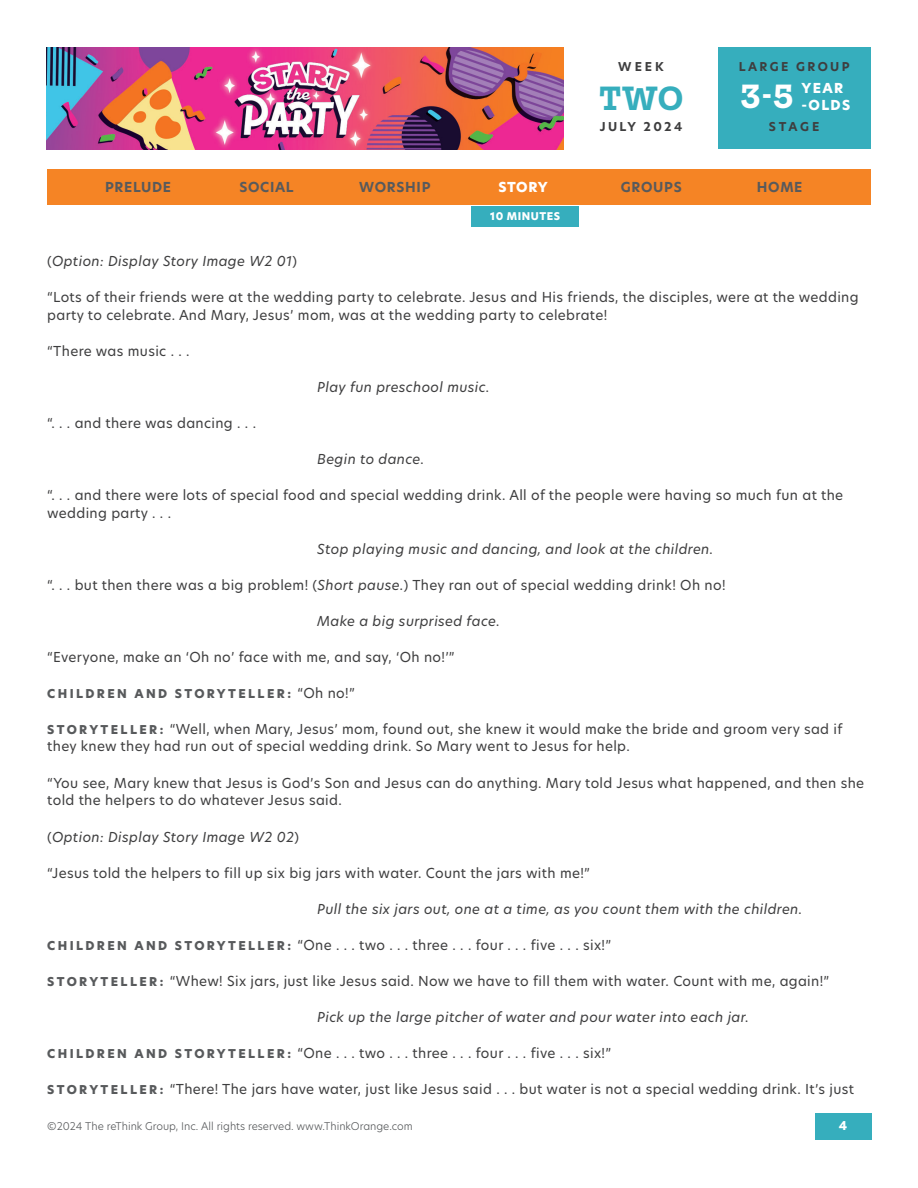
<style>
.page{position:relative;width:918px;height:1188px;background:#fff}
.page>*{position:absolute;margin:0;border:0;box-sizing:border-box;transform-origin:0 0}
.t1{font:700 36px "Mortise";color:#36aebd}
.t2{font:700 36px "Mortise";color:#fff}
.t3{font:13.5px/18px "New Hero";letter-spacing:.025em;color:#3e3e3f}
.t4{font:italic 13.5px "New Hero";letter-spacing:.025em;color:#3e3e3f}
.t5{font:700 13.5px "New Hero";letter-spacing:.05em;color:#585a5c}
.t6{font:800 13.5px/16.2px "New Hero";letter-spacing:.1em;color:#fff}
.t7{font:800 12px "New Hero";letter-spacing:.2em;color:#585a5c}
.t8{font:700 12px "New Hero";letter-spacing:.2em;color:#3e3e3f}
.t9{font:800 12px "New Hero";color:#fff}
.t10{font:300 10.5px "New Hero";color:#585a5c}
.t11{font:800 10.5px "New Hero";letter-spacing:.05em;color:#fff}
.s1{font-style:normal}
.s2{font-style:italic}
.s3{font-weight:400;font-size:13.5px;color:#3e3e3f}
.s4{font-weight:800;font-size:12px;color:#585a5c}
</style>
<div class="page">
<img style="left:46px;top:47px;width:518px;height:102px">
<div style="left:717px;top:47px;width:154px;height:102px;background:#36aebd"></div>
<div style="left:471px;top:206px;width:108px;height:20px;background:#36aebd"></div>
<div style="left:47px;top:170px;width:824px;height:36px;background:#f58425"></div>
<div style="left:815px;top:1113px;width:57px;height:27px;background:#36aebd"></div>
<p class="t8" style="left:618px;top:59px;width:47px">WEEK</p>
<h1 class="t1" style="left:599px;top:79px;width:85px">TWO</h1>
<p class="t8" style="left:600px;top:119px;width:84px">JULY 2024</p>
<p class="t8" style="left:739px;top:59px;width:112px">LARGE GROUP</p>
<h1 class="t2" style="left:740px;top:77px;width:55px">3-5</h1>
<p class="t6" style="left:802px;top:80px;width:50px">YEAR -OLDS</p>
<p class="t8" style="left:769px;top:119px;width:52px">STAGE</p>
<p class="t5" style="left:105px;top:177px;width:68px">PRELUDE</p>
<p class="t5" style="left:239px;top:177px;width:56px">SOCIAL</p>
<p class="t5" style="left:359px;top:177px;width:73px">WORSHIP</p>
<p class="t6" style="left:498px;top:179px;width:51px">STORY</p>
<p class="t5" style="left:621px;top:177px;width:62px">GROUPS</p>
<p class="t5" style="left:757px;top:177px;width:47px">HOME</p>
<p class="t11" style="left:490px;top:209px;width:72px">10 MINUTES</p>
<p class="t4" style="left:47px;top:251px;width:251px"><span class="s1">(</span>Option: Display Story Image W2 01<span class="s1">)</span></p>
<p class="t3" style="left:47px;top:287px;width:813px">“Lots of their friends were at the wedding party to celebrate. Jesus and His friends, the disciples, were at the wedding party to celebrate. And Mary, Jesus’ mom, was at the wedding party to celebrate!</p>
<p class="t3" style="left:47px;top:341px;width:144px">“There was music . . .</p>
<p class="t4" style="left:317px;top:377px;width:174px">Play fun preschool music.</p>
<p class="t3" style="left:47px;top:413px;width:210px">“. . . and there was dancing . . .</p>
<p class="t4" style="left:317px;top:449px;width:108px">Begin to dance.</p>
<p class="t3" style="left:47px;top:485px;width:797px">“. . . and there were lots of special food and special wedding drink. All of the people were having so much fun at the wedding party . . .</p>
<p class="t4" style="left:317px;top:539px;width:397px">Stop playing music and dancing, and look at the children.</p>
<p class="t3" style="left:47px;top:575px;width:680px">“. . . but then there was a big problem! (<span class="s2">Short pause.</span>) They ran out of special wedding drink! Oh no!</p>
<p class="t4" style="left:317px;top:611px;width:184px">Make a big surprised face.</p>
<p class="t3" style="left:47px;top:647px;width:409px">“Everyone, make an ‘Oh no’ face with me, and say, ‘Oh no!’”</p>
<p class="t7" style="left:47px;top:685px;width:309px">CHILDREN AND STORYTELLER: <span class="s3">“Oh no!”</span></p>
<p class="t3" style="left:47px;top:719px;width:797px"><span class="s4">S TO RY T E L L E R :</span> “Well, when Mary, Jesus’ mom, found out, she knew it would make the bride and groom very sad if they knew they had run out of special wedding drink. So Mary went to Jesus for help.</p>
<p class="t3" style="left:47px;top:773px;width:818px">“You see, Mary knew that Jesus is God’s Son and Jesus can do anything. Mary told Jesus what happened, and then she told the helpers to do whatever Jesus said.</p>
<p class="t4" style="left:47px;top:827px;width:253px"><span class="s1">(</span>Option: Display Story Image W2 02<span class="s1">)</span></p>
<p class="t3" style="left:47px;top:863px;width:544px">“Jesus told the helpers to fill up six big jars with water. Count the jars with me!”</p>
<p class="t4" style="left:317px;top:899px;width:486px">Pull the six jars out, one at a time, as you count them with the children.</p>
<p class="t3" style="left:47px;top:935px;width:565px"><span class="s4">CHILDREN AND STORYTELLER:</span> “One . . . two . . . three . . . four . . . five . . . six!”</p>
<p class="t3" style="left:47px;top:971px;width:784px"><span class="s4">S TO RY T E L L E R :</span> “Whew! Six jars, just like Jesus said. Now we have to fill them with water. Count with me, again!”</p>
<p class="t4" style="left:317px;top:1007px;width:433px">Pick up the large pitcher of water and pour water into each jar.</p>
<p class="t3" style="left:47px;top:1043px;width:565px"><span class="s4">CHILDREN AND STORYTELLER:</span> “One . . . two . . . three . . . four . . . five . . . six!”</p>
<p class="t3" style="left:47px;top:1079px;width:808px"><span class="s4">S TO RY T E L L E R :</span> “There! The jars have water, just like Jesus said . . . but water is not a special wedding drink. It’s just</p>
<p class="t10" style="left:47px;top:1118px;width:367px">©2024 The reThink Group, Inc. All rights reserved. www.ThinkOrange.com</p>
<p class="t9" style="left:839px;top:1117px;width:10px">4</p>
</div>
